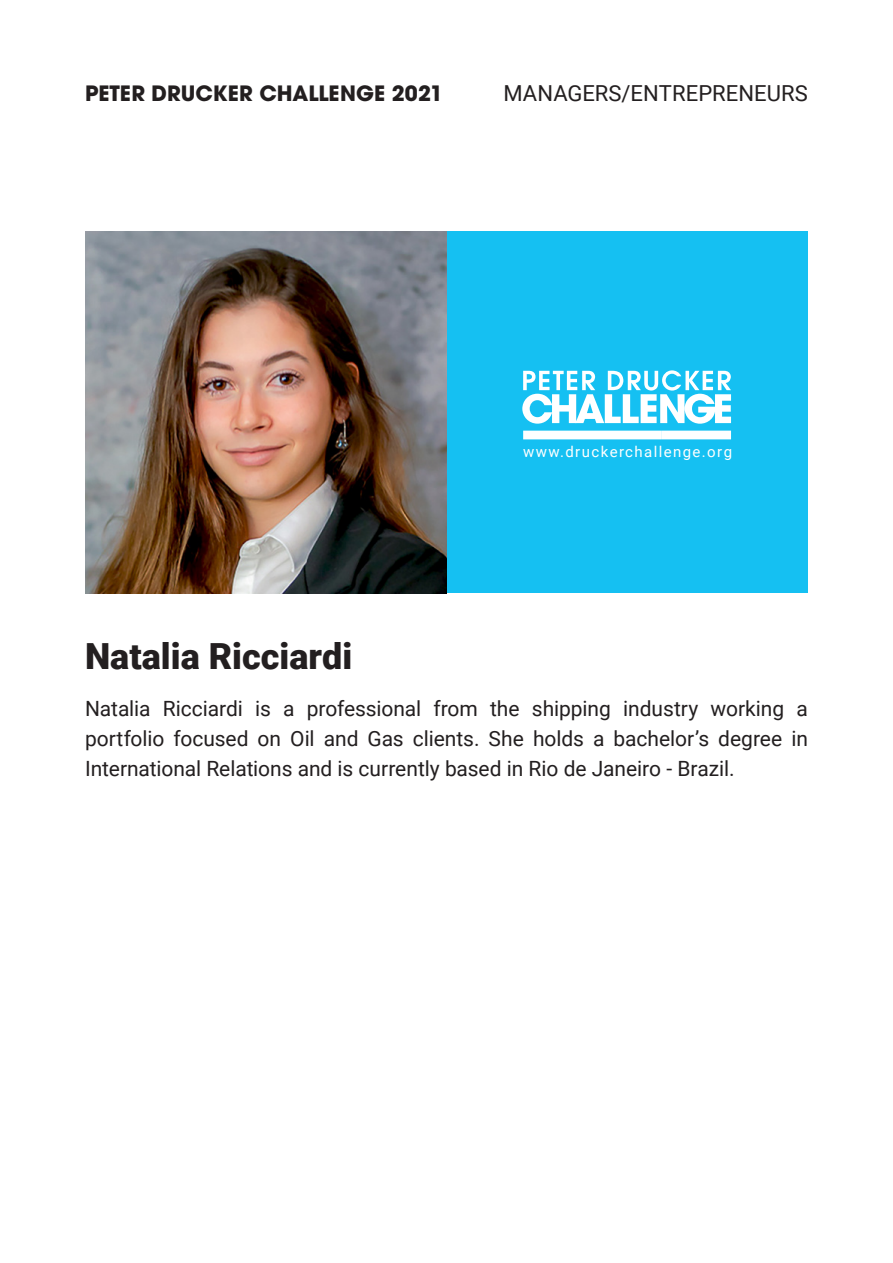
<style>
.page{position:relative;width:893px;height:1263px;background:#fff}
.page>*{position:absolute;margin:0;border:0;box-sizing:border-box;transform-origin:0 0}
.t1{font:900 36px "Roboto";color:#231f20}
.t2{font:22.05px "Roboto";color:#231f20}
.t3{font:21px/30px "Roboto";letter-spacing:-.005em;color:#231f20;text-align:justify}
.t4{font:700 21px "ITC Avant Garde Pro";color:#231f20}
.t5{font:15px "Roboto";letter-spacing:.095em;color:#fff}
</style>
<div class="page">
<div style="left:446px;top:232px;width:362px;height:361px;background:#15c0f2"></div>
<div style="left:523px;top:431px;width:208px;height:8px;background:#fff"></div>
<svg style="left:522px;top:370px;width:209px;height:54px"></svg>
<img style="left:85px;top:232px;width:361px;height:361px">
<p class="t4" style="left:85px;top:79px;width:360px">PETER DRUCKER CHALLENGE 2021</p>
<p class="t2" style="left:503px;top:77px;width:306px">MANAGERS/ENTREPRENEURS</p>
<p class="t5" style="left:523px;top:441px;width:211px">www.druckerchallenge.org</p>
<h1 class="t1" style="left:85px;top:631px;width:269px">Natalia Ricciardi</h1>
<p class="t3" style="left:85px;top:693px;width:724px">Natalia Ricciardi is a professional from the shipping industry working a portfolio focused on Oil and Gas clients. She holds a bachelor’s degree in International Relations and is currently based in Rio de Janeiro - Brazil.</p>
</div>
